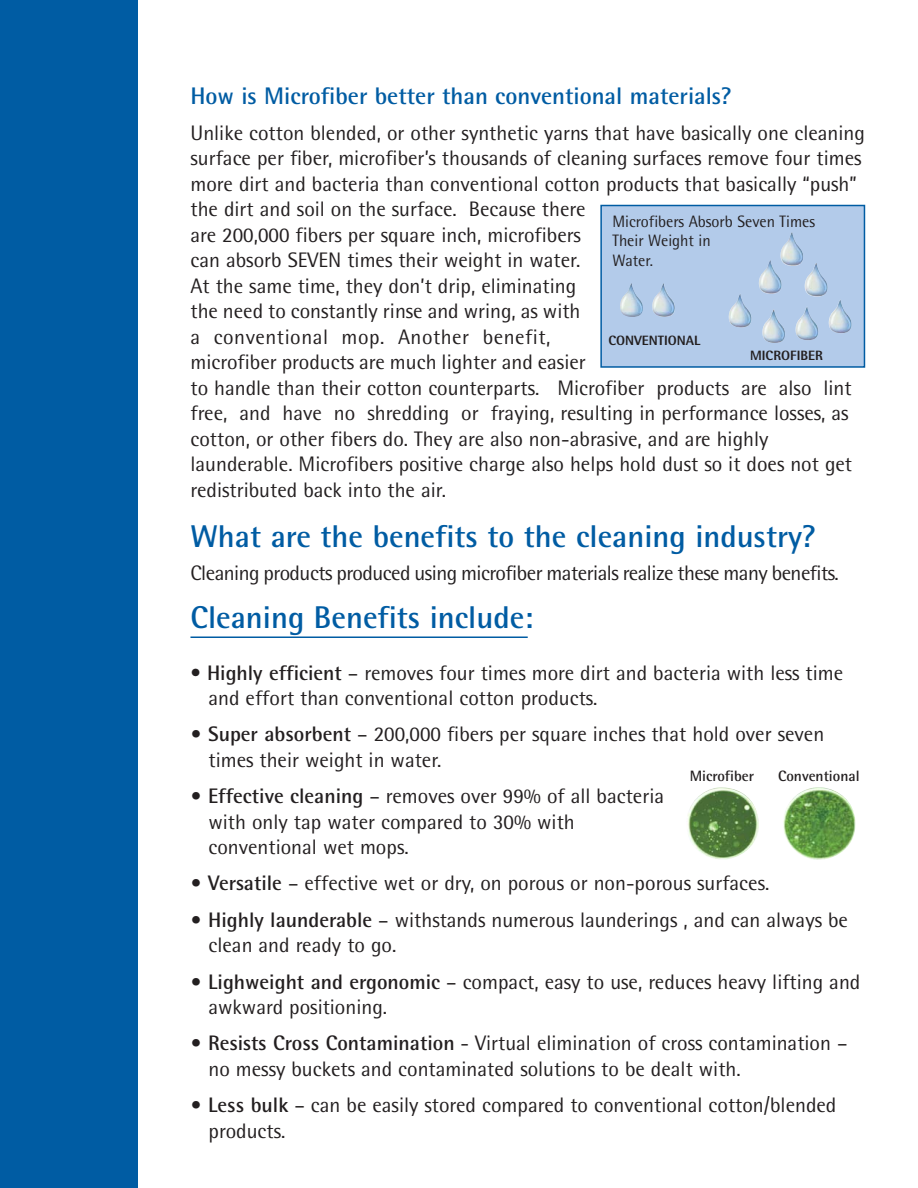
<style>
.page{position:relative;width:918px;height:1188px;background:#fff}
.page>*{position:absolute;margin:0;border:0;box-sizing:border-box;transform-origin:0 0}
.t1{font:700 31.5px "Rotis Semi Sans";color:#005ca3}
.t2{font:700 24px "Rotis Semi Sans";color:#005ca3}
.t3{font:21px/25.5px "Rotis Semi Sans";color:#231f20}
.t4{font:21px "Rotis Semi Sans";letter-spacing:-.025em;color:#231f20}
.t5{font:16.5px/19.5px "Rotis Semi Sans";color:#231f20}
.t6{font:700 15px "Rotis Semi Sans";color:#231f20}
.t7{font:800 13.5px "Rotis Semi Sans";color:#231f20}
.s1{font-weight:700}
</style>
<div class="page">
<div style="left:0;top:0;width:137px;height:1188px;background:#005ca3"></div>
<hr style="left:190px;top:636px;width:338px;height:2px;background:#005ca3">
<img style="left:687px;top:788px;width:72px;height:72px">
<img style="left:783px;top:788px;width:73px;height:72px">
<div style="left:601px;top:206px;width:263px;height:161px;background:#b3cbea"></div>
<img style="left:652px;top:232px;width:200px;height:111px">
<div style="left:600px;top:205px;width:265px;height:163px;border:2px solid #005ca3"></div>
<img style="left:620px;top:283px;width:23px;height:34px">
<p class="t2" style="left:190px;top:87px;width:543px">How is Microfiber better than conventional materials?</p>
<p class="t3" style="left:190px;top:122px;width:676px">Unlike cotton blended, or other synthetic yarns that have basically one cleaning surface per fiber, microfiber’s thousands of cleaning surfaces remove four times more dirt and bacteria than conventional cotton products that basically “push” the dirt and soil on the surface. Because there<br>are 200,000 fibers per square inch, microfibers<br>can absorb SEVEN times their weight in water.<br>At the same time, they don’t drip, eliminating<br>the need to constantly rinse and wring, as with<br>a conventional mop. Another benefit,<br>microfiber products are much lighter and easier<br>to handle than their cotton counterparts. Microfiber products are also lint free, and have no shredding or fraying, resulting in performance losses, as cotton, or other fibers do. They are also non-abrasive, and are highly launderable. Microfibers positive charge also helps hold dust so it does not get redistributed back into the air.</p>
<h1 class="t1" style="left:190px;top:525px;width:627px">What are the benefits to the cleaning industry?</h1>
<p class="t4" style="left:190px;top:565px;width:650px">Cleaning products produced using microfiber materials realize these many benefits.</p>
<h1 class="t1" style="left:190px;top:607px;width:344px">Cleaning Benefits include:</h1>
<p class="t3" style="left:209px;top:662px;width:636px;text-indent:-18px">• <span class="s1">Highly efficient</span> – removes four times more dirt and bacteria with less time and effort than conventional cotton products.</p>
<p class="t3" style="left:209px;top:724px;width:617px;text-indent:-18px"><span class="s1">• Super absorbent</span> – 200,000 fibers per square inches that hold over seven times their weight in water.</p>
<p class="t3" style="left:209px;top:785px;width:457px;text-indent:-18px"><span class="s1">• Effective cleaning</span> – removes over 99% of all bacteria with only tap water compared to 30% with conventional wet mops.</p>
<p class="t3" style="left:191px;top:873px;width:580px"><span class="s1">• Versatile</span> – effective wet or dry, on porous or non-porous surfaces.</p>
<p class="t3" style="left:209px;top:909px;width:641px;text-indent:-18px"><span class="s1">• Highly launderable</span> – withstands numerous launderings , and can always be clean and ready to go.</p>
<p class="t3" style="left:209px;top:971px;width:653px;text-indent:-18px"><span class="s1">• Lighweight and ergonomic</span> – compact, easy to use, reduces heavy lifting and awkward positioning.</p>
<p class="t3" style="left:209px;top:1033px;width:641px;text-indent:-18px"><span class="s1">• Resists Cross Contamination</span> - Virtual elimination of cross contamination – no messy buckets and contaminated solutions to be dealt with.</p>
<p class="t3" style="left:209px;top:1094px;width:629px;text-indent:-18px"><span class="s1">• Less bulk</span> – can be easily stored compared to conventional cotton/blended products.</p>
<p class="t5" style="left:612px;top:213px;width:204px">Microfibers Absorb Seven Times<br>Their Weight in<br>Water.</p>
<p class="t7" style="left:608px;top:336px;width:94px">CONVENTIONAL</p>
<p class="t7" style="left:750px;top:350px;width:74px">MICROFIBER</p>
<p class="t6" style="left:690px;top:771px;width:66px">Microfiber</p>
<p class="t6" style="left:778px;top:771px;width:83px">Conventional</p>
</div>
